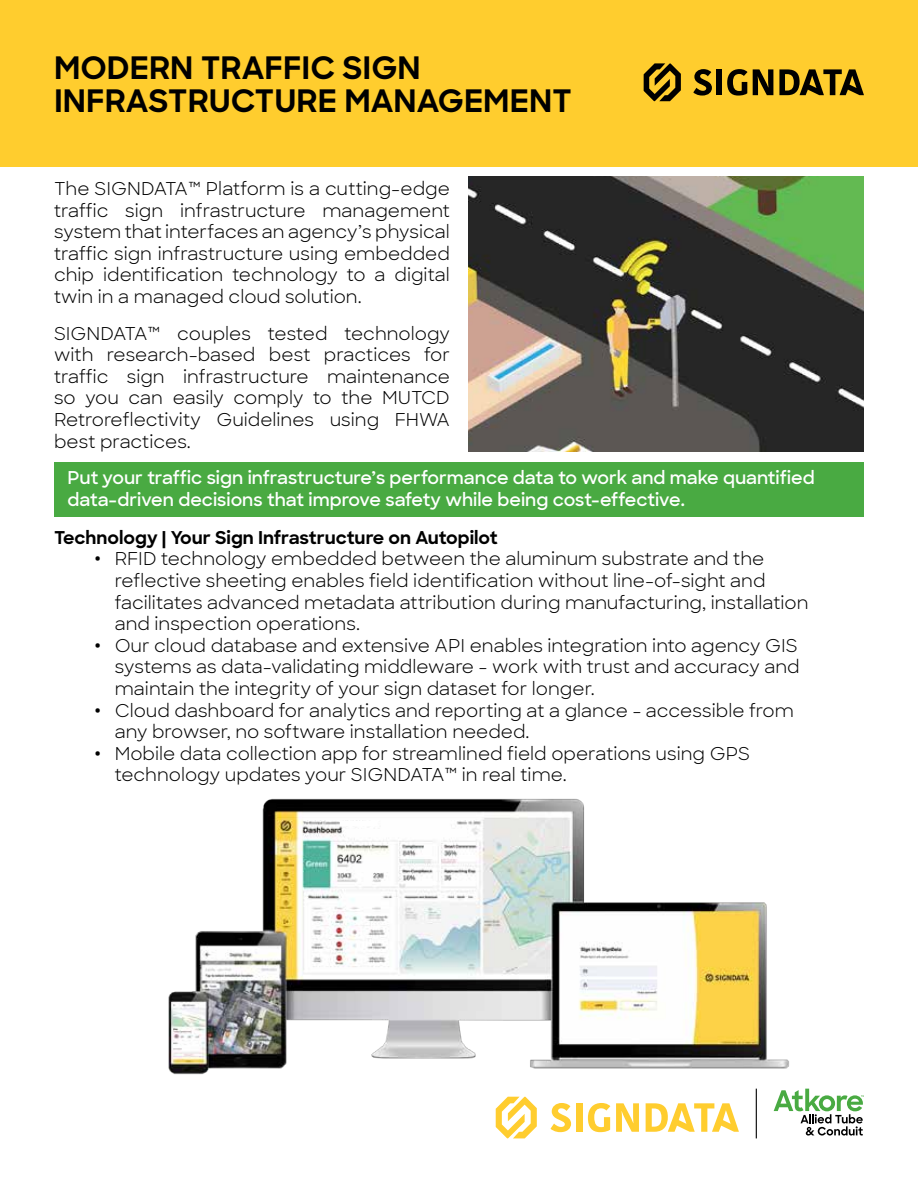
<style>
.page{position:relative;width:918px;height:1188px;background:#fff}
.page>*{position:absolute;margin:0;border:0;box-sizing:border-box;transform-origin:0 0}
.t1{font:700 31.5px/33px "Sharp Sans";color:#000}
.t2{font:18px/21.6px "Sharp Sans";color:#000;text-align:justify}
.t3{font:600 18px/21.6px "Sharp Sans";color:#fff}
.t4{font:700 18px "Sharp Sans";color:#000}
.s1{font-family:"Roboto Condensed";font-weight:700}
</style>
<div class="page">
<div style="left:54px;top:462px;width:810px;height:55px;background:#49aa42"></div>
<div style="left:0;top:0;width:918px;height:166px;background:#ffcd2e"></div>
<img style="left:168px;top:798px;width:642px;height:295px">
<img style="left:468px;top:176px;width:396px;height:275px">
<svg style="left:693px;top:69px;width:19px;height:27px"></svg>
<div style="left:717px;top:69px;width:5px;height:26px;background:#000"></div>
<svg style="left:727px;top:69px;width:20px;height:27px"></svg>
<svg style="left:753px;top:69px;width:20px;height:26px"></svg>
<svg style="left:779px;top:69px;width:85px;height:26px"></svg>
<svg style="left:644px;top:63px;width:37px;height:38px"></svg>
<svg style="left:774px;top:1089px;width:90px;height:47px"></svg>
<svg style="left:551px;top:1103px;width:20px;height:29px"></svg>
<div style="left:576px;top:1103px;width:6px;height:29px;background:#ffcd2f"></div>
<svg style="left:588px;top:1103px;width:22px;height:29px"></svg>
<svg style="left:616px;top:1103px;width:23px;height:29px"></svg>
<svg style="left:646px;top:1103px;width:93px;height:29px"></svg>
<svg style="left:496px;top:1097px;width:41px;height:41px"></svg>
<hr style="left:756px;top:1089px;width:1px;height:49px;background:#000">
<div style="left:340px;top:821px;width:37px;height:5px;background:#fff"></div>
<h1 class="t1" style="left:54px;top:50px;width:520px">MODERN TRAFFIC SIGN<br>INFRASTRUCTURE MANAGEMENT</h1>
<p class="t2" style="left:54px;top:177px;width:398px">The SIGNDATA™ Platform is a cutting-edge traffic sign infrastructure management system that interfaces an agency’s physical traffic sign infrastructure using embedded chip identification technology to a digital twin in a managed cloud solution.</p>
<p class="t2" style="left:54px;top:321px;width:398px">SIGNDATA™ couples tested technology with research-based best practices for traffic sign infrastructure maintenance so you can easily comply to the MUTCD Retroreflectivity Guidelines using FHWA best practices.</p>
<p class="t3" style="left:68px;top:466px;width:749px">Put your traffic sign infrastructure’s performance data to work and make quantified data-driven decisions that improve safety while being cost-effective.</p>
<p class="t4" style="left:54px;top:524px;width:445px">Technology | Your Sign Infrastructure on Autopilot</p>
<p class="t2" style="left:94px;top:547px;width:671px"><span class="s1">ꞏ</span> RFID technology embedded between the aluminum substrate and the</p>
<p class="t2" style="left:115px;top:569px;width:652px">reflective sheeting enables field identification without line-of-sight and</p>
<p class="t2" style="left:115px;top:590px;width:695px">facilitates advanced metadata attribution during manufacturing, installation</p>
<p class="t2" style="left:115px;top:612px;width:247px">and inspection operations.</p>
<p class="t2" style="left:94px;top:634px;width:705px"><span class="s1">ꞏ</span> Our cloud database and extensive API enables integration into agency GIS</p>
<p class="t2" style="left:115px;top:655px;width:686px">systems as data-validating middleware - work with trust and accuracy and</p>
<p class="t2" style="left:115px;top:677px;width:481px">maintain the integrity of your sign dataset for longer.</p>
<p class="t2" style="left:94px;top:698px;width:701px"><span class="s1">ꞏ</span> Cloud dashboard for analytics and reporting at a glance - accessible from</p>
<p class="t2" style="left:115px;top:720px;width:416px">any browser, no software installation needed.</p>
<p class="t2" style="left:94px;top:742px;width:657px"><span class="s1">ꞏ</span> Mobile data collection app for streamlined field operations using GPS</p>
<p class="t2" style="left:115px;top:763px;width:454px">technology updates your SIGNDATA™ in real time.</p>
</div>
